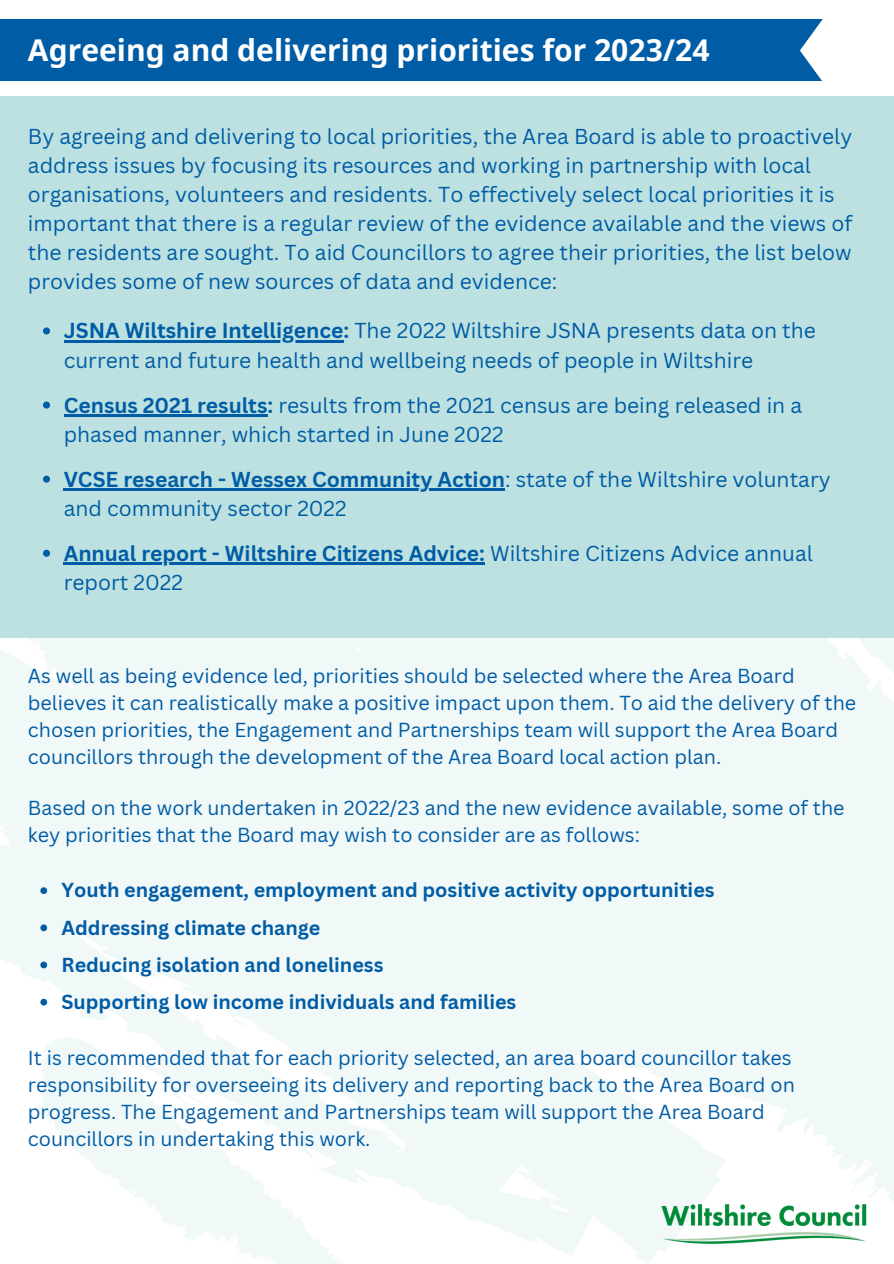
<style>
.page{position:relative;width:894px;height:1264px;background:#fff}
.page>*{position:absolute;margin:0;border:0;box-sizing:border-box;transform-origin:0 0}
.t1{font:700 30px "Noto Sans";color:#fff}
.t2{font:21px/29.1px "Canva Sans";color:#005ca5}
.t3{font:19.65px/27px "Canva Sans";color:#005ca5}
.t4{font:700 19.65px "Canva Sans";color:#005ca5}
.s1{font-weight:700}
</style>
<div class="page">
<svg style="left:0;top:638px;width:893px;height:625px;fill:#f0f8f8"></svg>
<div style="left:0;top:20px;width:822px;height:61px;background:#005ca5"></div>
<div style="left:0;top:96px;width:893px;height:542px;background:#bce1e0"></div>
<svg style="left:43px;top:327px;width:7px;height:7px"></svg>
<hr style="left:64px;top:340px;width:279px;height:2px;background:#005ca5">
<svg style="left:43px;top:401px;width:7px;height:7px"></svg>
<hr style="left:64px;top:414px;width:203px;height:2px;background:#005ca5">
<svg style="left:42px;top:475px;width:8px;height:12px"></svg>
<hr style="left:64px;top:488px;width:441px;height:2px;background:#005ca5">
<svg style="left:43px;top:549px;width:7px;height:8px"></svg>
<hr style="left:64px;top:563px;width:421px;height:2px;background:#005ca5">
<svg style="left:40px;top:887px;width:7px;height:7px"></svg>
<svg style="left:40px;top:924px;width:7px;height:7px"></svg>
<svg style="left:40px;top:961px;width:7px;height:7px"></svg>
<svg style="left:40px;top:998px;width:7px;height:7px"></svg>
<img style="left:661px;top:1204px;width:205px;height:39px">
<p class="t1" style="left:28px;top:29px;width:683px">Agreeing and delivering priorities for 2023/24</p>
<p class="t2" style="left:28px;top:121px;width:825px">By agreeing and delivering to local priorities, the Area Board is able to proactively address issues by focusing its resources and working in partnership with local organisations, volunteers and residents. To effectively select local priorities it is important that there is a regular review of the evidence available and the views of the residents are sought. To aid Councillors to agree their priorities, the list below provides some of new sources of data and evidence:</p>
<p class="t2" style="left:64px;top:316px;width:753px"><span class="s1">JSNA Wiltshire Intelligence:</span> The 2022 Wiltshire JSNA presents data on the current and future health and wellbeing needs of people in Wiltshire</p>
<p class="t2" style="left:64px;top:390px;width:739px"><span class="s1">Census 2021 results:</span> results from the 2021 census are being released in a phased manner, which started in June 2022</p>
<p class="t2" style="left:64px;top:464px;width:768px"><span class="s1">VCSE research - Wessex Community Action</span>: state of the Wiltshire voluntary and community sector 2022</p>
<p class="t2" style="left:64px;top:538px;width:750px"><span class="s1">Annual report - Wiltshire Citizens Advice:</span> Wiltshire Citizens Advice annual report 2022</p>
<p class="t3" style="left:28px;top:662px;width:829px">As well as being evidence led, priorities should be selected where the Area Board believes it can realistically make a positive impact upon them. To aid the delivery of the chosen priorities, the Engagement and Partnerships team will support the Area Board councillors through the development of the Area Board local action plan.</p>
<p class="t3" style="left:28px;top:794px;width:817px">Based on the work undertaken in 2022/23 and the new evidence available, some of the key priorities that the Board may wish to consider are as follows:</p>
<p class="t4" style="left:61px;top:876px;width:654px">Youth engagement, employment and positive activity opportunities</p>
<p class="t4" style="left:61px;top:913px;width:260px">Addressing climate change</p>
<p class="t4" style="left:61px;top:950px;width:323px">Reducing isolation and loneliness</p>
<p class="t4" style="left:61px;top:987px;width:456px">Supporting low income individuals and families</p>
<p class="t3" style="left:28px;top:1044px;width:768px">It is recommended that for each priority selected, an area board councillor takes responsibility for overseeing its delivery and reporting back to the Area Board on progress. The Engagement and Partnerships team will support the Area Board councillors in undertaking this work.</p>
</div>
